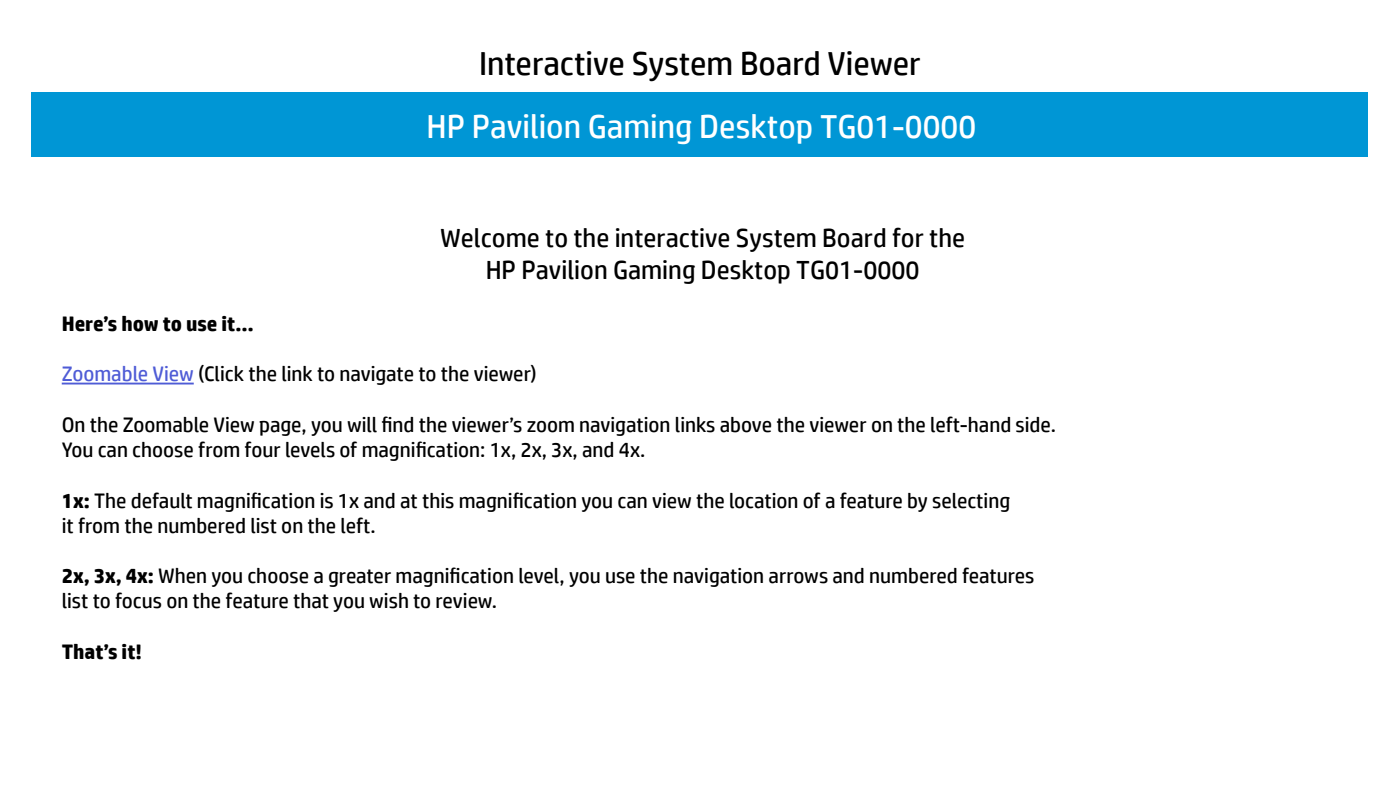
<style>
.page{position:relative;width:1400px;height:788px;background:#fff}
.page>*{position:absolute;margin:0;border:0;box-sizing:border-box;transform-origin:0 0}
.t1{font:33.25px "HP Simplified";color:#fff}
.t2{font:33.25px "HP Simplified";color:#000}
.t3{font:26.25px/31.5px "HP Simplified";color:#000;text-align:center}
.t4{font:21px/25.2px "HP Simplified";color:#000}
.t5{font:700 21px "HP Simplified";color:#000}
.s1{color:#4f5cd6}
.s2{font-weight:700}
</style>
<div class="page">
<div style="left:32px;top:92px;width:1336px;height:64px;background:#0096d5"></div>
<hr style="left:62px;top:382px;width:132px;height:2px;background:#4f5cd6">
<h1 class="t2" style="left:479px;top:45px;width:443px">Interactive System Board Viewer</h1>
<h1 class="t1" style="left:427px;top:107px;width:551px">HP Pavilion Gaming Desktop TG01-0000</h1>
<p class="t3" style="left:440px;top:222px;width:527px">Welcome to the interactive System Board for the<br>HP Pavilion Gaming Desktop TG01-0000</p>
<p class="t5" style="left:62px;top:311px;width:193px">Here’s how to use it…</p>
<p class="t4" style="left:62px;top:361px;width:477px"><span class="s1">Zoomable View</span> (Click the link to navigate to the viewer)</p>
<p class="t4" style="left:62px;top:411px;width:996px">On the Zoomable View page, you will find the viewer’s zoom navigation links above the viewer on the left-hand side.<br>You can choose from four levels of magnification: 1x, 2x, 3x, and 4x.</p>
<p class="t4" style="left:62px;top:487px;width:950px"><span class="s2">1x:</span> The default magnification is 1x and at this magnification you can view the location of a feature by selecting it from the numbered list on the left.</p>
<p class="t4" style="left:62px;top:563px;width:974px"><span class="s2">2x, 3x, 4x:</span> When you choose a greater magnification level, you use the navigation arrows and numbered features list to focus on the feature that you wish to review.</p>
<p class="t5" style="left:62px;top:639px;width:82px">That’s it!</p>
</div>
